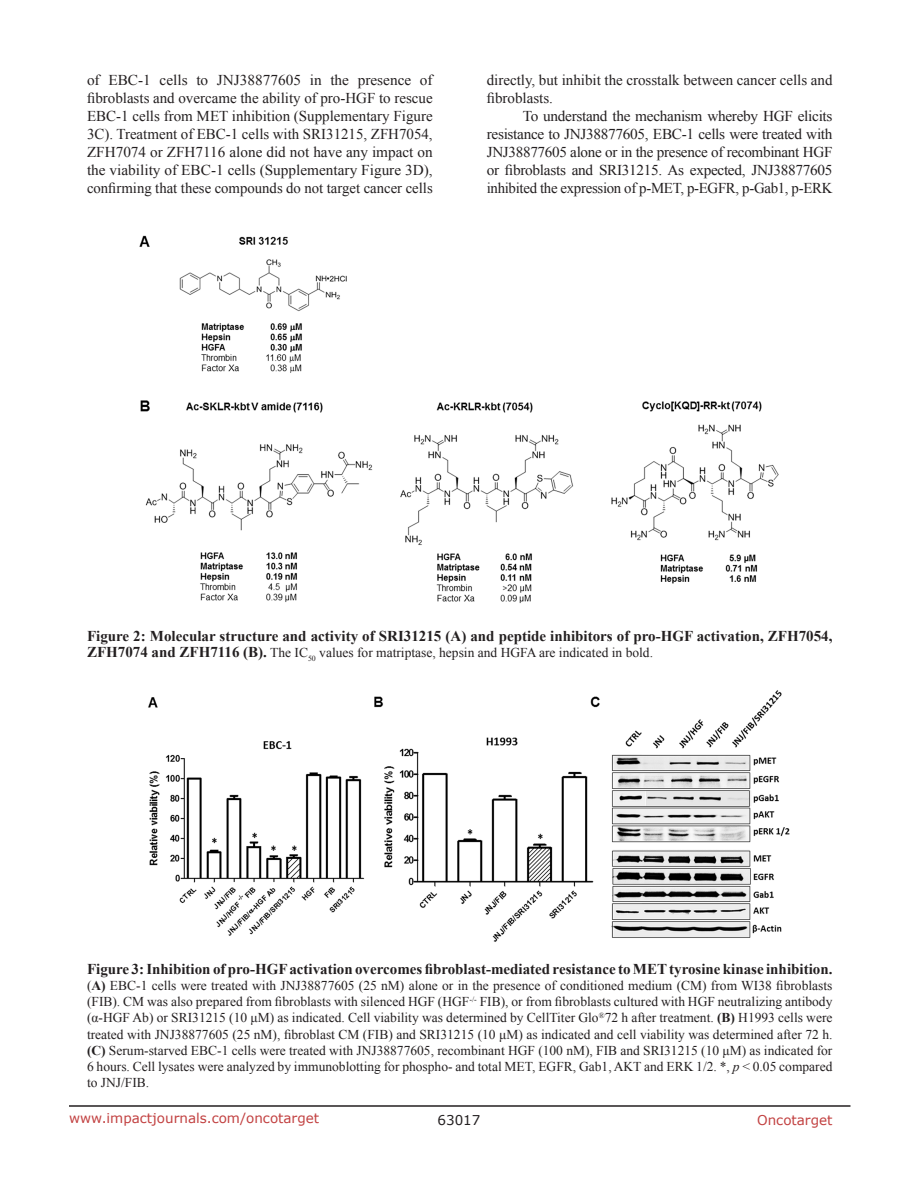
<style>
.page{position:relative;width:918px;height:1188px;background:#fff}
.page>*{position:absolute;margin:0;border:0;box-sizing:border-box;transform-origin:0 0}
.BodyText{font:15px/18px "Times New Roman";color:#231f20;text-align:justify}
.figuretext{font:700 15px "Times New Roman";color:#231f20}
.figuretext-2{font:13.5px/16.2px "Times New Roman";color:#231f20;text-align:justify}
.t1{font:13.5px "Verdana";color:#c24141}
.t2{font:13.5px "Verdana";color:#231f20}
.s1{font-weight:700;font-size:15px}
.s2{font-weight:700}
.s3{font-style:italic}
</style>
<div class="page">
<hr style="left:69px;top:1105px;width:781px;height:2px;background:#231f20">
<img style="left:139px;top:235px;width:640px;height:369px">
<img style="left:148px;top:690px;width:642px;height:252px">
<p class="BodyText" style="left:87px;top:71px;width:347px">of EBC-1 cells to JNJ38877605 in the presence of fibroblasts and overcame the ability of pro-HGF to rescue EBC-1 cells from MET inhibition (Supplementary Figure 3C). Treatment of EBC-1 cells with SRI31215, ZFH7054, ZFH7074 or ZFH7116 alone did not have any impact on the viability of EBC-1 cells (Supplementary Figure 3D), confirming that these compounds do not target cancer cells</p>
<p class="BodyText" style="left:487px;top:71px;width:347px">directly, but inhibit the crosstalk between cancer cells and fibroblasts.</p>
<p class="BodyText" style="left:487px;top:107px;width:347px;text-indent:36px">To understand the mechanism whereby HGF elicits resistance to JNJ38877605, EBC-1 cells were treated with JNJ38877605 alone or in the presence of recombinant HGF or fibroblasts and SRI31215. As expected, JNJ38877605 inhibited the expression of p-MET, p-EGFR, p-Gab1, p-ERK</p>
<p class="figuretext" style="left:87px;top:625px;width:747px">Figure 2: Molecular structure and activity of SRI31215 (A) and peptide inhibitors of pro-HGF activation, ZFH7054,</p>
<p class="figuretext-2" style="left:87px;top:644px;width:568px"><span class="s1">ZFH7074 and ZFH7116 (B).</span> The IC<sub>50</sub> values for matriptase, hepsin and HGFA are indicated in bold.</p>
<p class="figuretext" style="left:87px;top:958px;width:747px">Figure 3: Inhibition of pro-HGF activation overcomes fibroblast-mediated resistance to MET tyrosine kinase inhibition.</p>
<p class="figuretext-2" style="left:87px;top:977px;width:747px">(<span class="s2">A)</span> EBC-1 cells were treated with JNJ38877605 (25 nM) alone or in the presence of conditioned medium (CM) from WI38 fibroblasts (FIB). CM was also prepared from fibroblasts with silenced HGF (HGF<sup>-/-</sup> FIB), or from fibroblasts cultured with HGF neutralizing antibody (α-HGF Ab) or SRI31215 (10 μM) as indicated. Cell viability was determined by CellTiter Glo<sup>®</sup>72 h after treatment. <span class="s2">(B)</span> H1993 cells were treated with JNJ38877605 (25 nM), fibroblast CM (FIB) and SRI31215 (10 μM) as indicated and cell viability was determined after 72 h. <span class="s2">(C)</span> Serum-starved EBC-1 cells were treated with JNJ38877605, recombinant HGF (100 nM), FIB and SRI31215 (10 μM) as indicated for 6 hours. Cell lysates were analyzed by immunoblotting for phospho- and total MET, EGFR, Gab1, AKT and ERK 1/2. *, <span class="s3">p</span> &lt; 0.05 compared to JNJ/FIB.</p>
<p class="t1" style="left:69px;top:1109px;width:252px">www.impactjournals.com/oncotarget</p>
<p class="t2" style="left:438px;top:1111px;width:44px">63017</p>
<p class="t1" style="left:757px;top:1111px;width:77px">Oncotarget</p>
</div>
